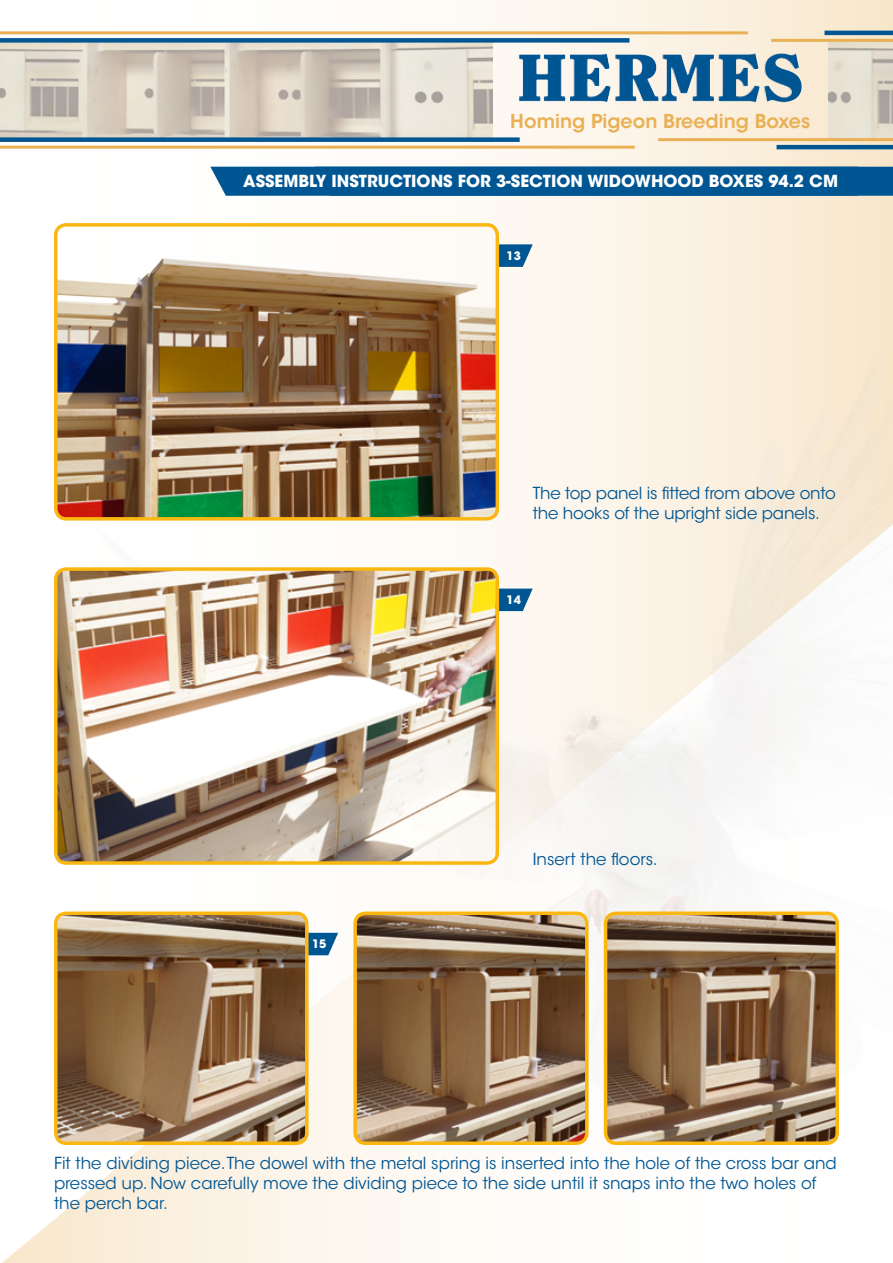
<style>
.page{position:relative;width:893px;height:1263px;background:#fff}
.page>*{position:absolute;margin:0;border:0;box-sizing:border-box;transform-origin:0 0}
.t1{font:600 19.05px "ITC Avant Garde Std";color:#e9b054}
.t2{font:16.5px/19.8px "ITC Avant Garde Std";color:#005693}
.t3{font:700 16.5px "ITC Avant Garde Std";color:#fff}
.t4{font:700 11.55px "ITC Avant Garde Std";color:#fff}
</style>
<div class="page">
<svg style="left:0;top:0;width:893px;height:268px"></svg>
<svg style="left:2px;top:1093px;width:602px;height:170px"></svg>
<img style="left:0;top:43px;width:492px;height:94px">
<img style="left:828px;top:42px;width:65px;height:96px">
<img style="left:569px;top:53px;width:233px;height:50px">
<div style="left:0;top:38px;width:629px;height:5px;background:#005693"></div>
<hr style="left:776px;top:145px;width:117px;height:4px;background:#005693">
<hr style="left:0;top:31px;width:748px;height:3px;background:#e9b054">
<hr style="left:658px;top:138px;width:235px;height:3px;background:#e9b054">
<hr style="left:771px;top:39px;width:122px;height:3px;background:#e9b054">
<hr style="left:0;top:146px;width:635px;height:3px;background:#e9b054">
<hr style="left:824px;top:31px;width:69px;height:4px;background:#005693">
<div style="left:0;top:137px;width:520px;height:5px;background:#005693"></div>
<svg style="left:499px;top:244px;width:34px;height:23px"></svg>
<img style="left:56px;top:225px;width:441px;height:294px">
<div style="left:54px;top:223px;width:445px;height:298px;border:3px solid #fab712;border-radius:10px"></div>
<svg style="left:499px;top:589px;width:34px;height:22px"></svg>
<svg style="left:309px;top:933px;width:29px;height:22px"></svg>
<img style="left:58px;top:569px;width:439px;height:294px">
<div style="left:54px;top:567px;width:445px;height:298px;border:3px solid #fab712;border-radius:10px"></div>
<img style="left:56px;top:913px;width:251px;height:230px">
<div style="left:54px;top:911px;width:255px;height:234px;border:3px solid #fab712;border-radius:10px"></div>
<img style="left:606px;top:913px;width:230px;height:230px">
<div style="left:604px;top:911px;width:235px;height:234px;border:3px solid #fab712;border-radius:10px"></div>
<img style="left:355px;top:913px;width:232px;height:230px">
<div style="left:353px;top:911px;width:236px;height:234px;border:3px solid #fab712;border-radius:10px"></div>
<div style="left:210px;top:167px;width:683px;height:29px;background:#005693"></div>
<p class="t1" style="left:510px;top:109px;width:301px">Homing Pigeon Breeding Boxes</p>
<p class="t3" style="left:243px;top:171px;width:596px">ASSEMBLY INSTRUCTIONS FOR 3-SECTION WIDOWHOOD BOXES 94.2 CM</p>
<p class="t4" style="left:312px;top:936px;width:16px">15</p>
<p class="t4" style="left:507px;top:248px;width:16px">13</p>
<p class="t2" style="left:533px;top:483px;width:305px">The top panel is fitted from above onto the hooks of the upright side panels.</p>
<p class="t4" style="left:507px;top:592px;width:16px">14</p>
<p class="t2" style="left:533px;top:849px;width:126px">Insert the floors.</p>
<p class="t2" style="left:54px;top:1154px;width:784px">Fit the dividing piece. The dowel with the metal spring is inserted into the hole of the cross bar and pressed up. Now carefully move the dividing piece to the side until it snaps into the two holes of the perch bar.</p>
</div>
